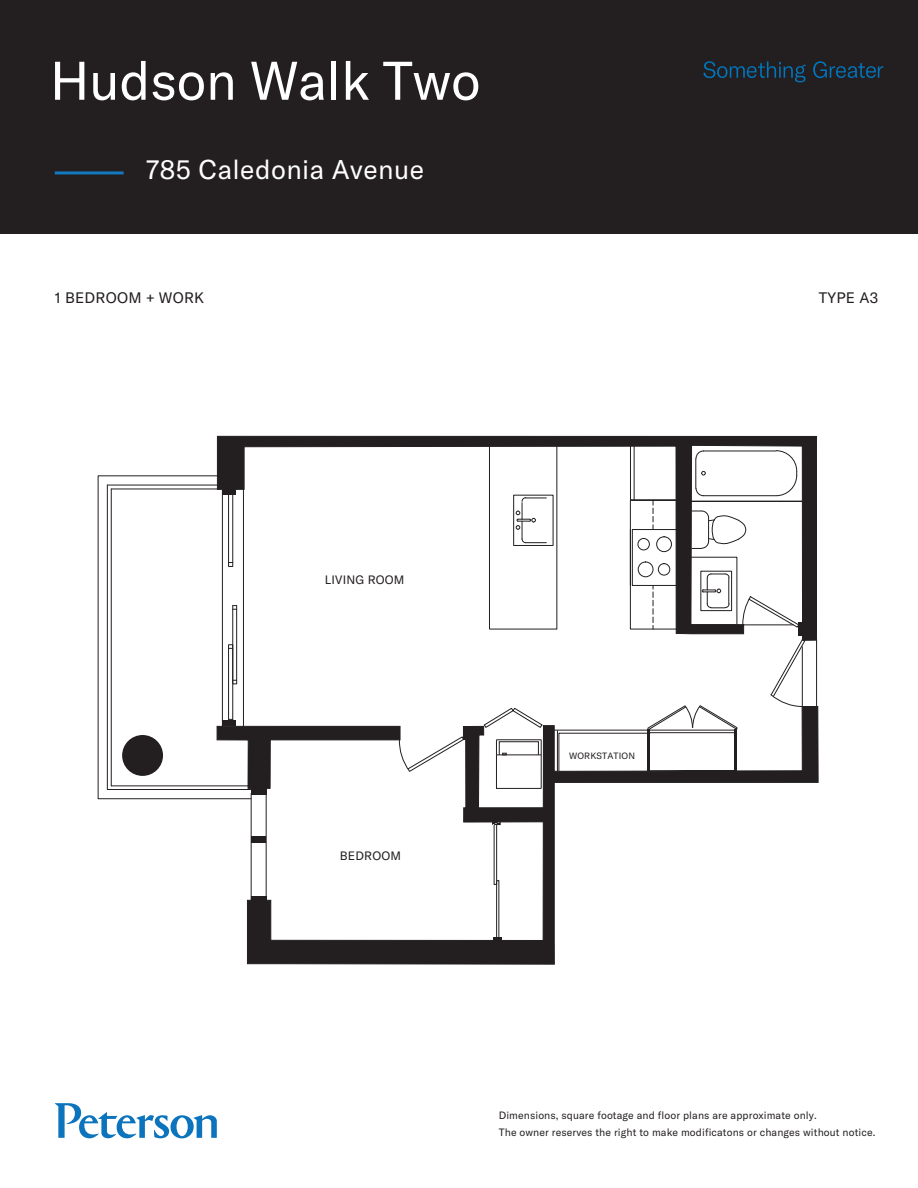
<style>
.page{position:relative;width:918px;height:1188px;background:#fff}
.page>*{position:absolute;margin:0;border:0;box-sizing:border-box;transform-origin:0 0}
.t1{font:53.55px "GT America";letter-spacing:-.01em;color:#fff}
.t2{font:26.7px "GT America";letter-spacing:.015em;color:#fff}
.t3{font:15px "GT America";letter-spacing:.015em;color:#231f20}
.t4{font:12px "GT America";letter-spacing:.015em;color:#231f20}
.t5{font:10.5px/16.8px "GT America";letter-spacing:.01em;color:#231f20}
.t6{font:9px "GT America";letter-spacing:.015em;color:#231f20}
</style>
<div class="page">
<svg style="left:55px;top:1103px;width:162px;height:35px"></svg>
<div style="left:0;top:0;width:918px;height:234px;background:#231f20"></div>
<hr style="left:55px;top:171px;width:69px;height:3px;background:#1279bf">
<svg style="left:703px;top:61px;width:103px;height:21px"></svg>
<svg style="left:813px;top:61px;width:70px;height:17px"></svg>
<svg style="left:97px;top:475px;width:119px;height:324px"></svg>
<div style="left:122px;top:735px;width:41px;height:41px;background:#231f20;border-radius:50%"></div>
<svg style="left:216px;top:436px;width:602px;height:364px"></svg>
<svg style="left:247px;top:706px;width:572px;height:259px"></svg>
<h1 class="t1" style="left:50px;top:49px;width:433px">Hudson Walk Two</h1>
<h1 class="t1" style="left:250px;top:49px;width:142px">Mews</h1>
<h2 class="t2" style="left:146px;top:154px;width:279px">785 Caledonia Avenue</h2>
<h2 class="t2" style="left:160px;top:154px;width:218px">50 Fisgard Street</h2>
<h3 class="t3" style="left:55px;top:289px;width:151px">1 BEDROOM + WORK</h3>
<h3 class="t3" style="left:819px;top:289px;width:61px">TYPE A3</h3>
<p class="t4" style="left:325px;top:573px;width:81px">LIVING ROOM</p>
<p class="t4" style="left:340px;top:849px;width:63px">BEDROOM</p>
<p class="t6" style="left:569px;top:750px;width:67px">WORKSTATION</p>
<p class="t5" style="left:499px;top:1107px;width:378px">Dimensions, square footage and floor plans are approximate only.<br>The owner reserves the right to make modificatons or changes without notice.</p>
</div>
